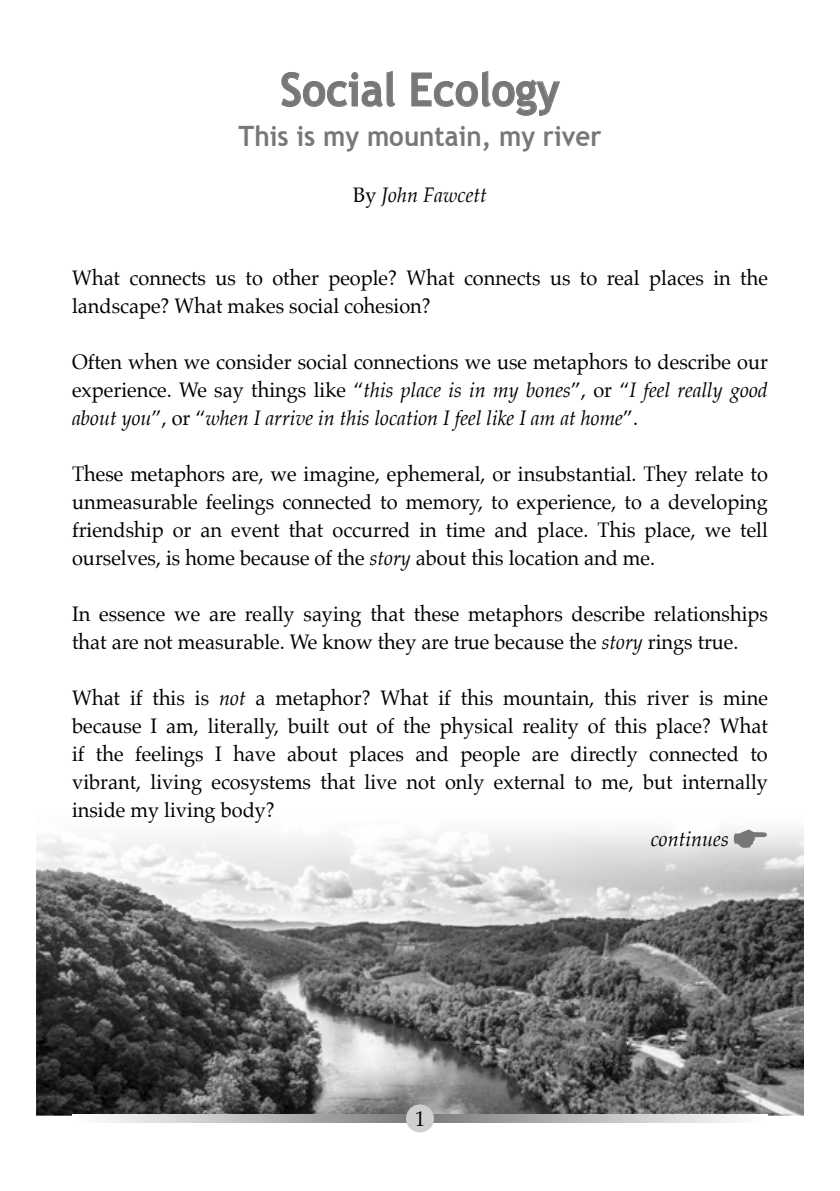
<style>
.page{position:relative;width:840px;height:1191px;background:#fff}
.page>*{position:absolute;margin:0;border:0;box-sizing:border-box;transform-origin:0 0}
.Heading{font:700 46px "Trebuchet MS";color:#777776;scale:.92 1}
.Subheading{font:700 28px "Trebuchet MS";color:#777776;scale:.92 1}
.Body_Text{font:21px/28px "Palatino";color:#000;text-align:justify;scale:.95 1}
.Body_Text-2{font:italic 21px "Palatino";color:#000;scale:.95 1}
.Body_Text-3{font:21px "Palatino";color:#000;scale:.95 1}
.s1{font-style:normal}
.s2{font-style:italic}
</style>
<div class="page">
<img style="left:36px;top:829px;width:767px;height:286px">
<svg style="left:281px;top:71px;width:114px;height:36px"></svg>
<svg style="left:411px;top:71px;width:149px;height:45px"></svg>
<svg style="left:433px;top:1115px;width:305px;height:7px;background:#bababa"></svg>
<svg style="left:103px;top:1115px;width:303px;height:7px;background:#bababa"></svg>
<div style="left:406px;top:1104px;width:27px;height:28px;background:#cfcfcf;border-radius:50%"></div>
<svg style="left:733px;top:829px;width:33px;height:18px"></svg>
<p class="Heading" style="left:280px;top:61px;width:305px">Social Ecology</p>
<p class="Subheading" style="left:238px;top:118px;width:396px">This is my mountain, my river</p>
<p class="Body_Text-2" style="left:353px;top:177px;width:142px"><span class="s1">By</span> John Fawcett</p>
<p class="Body_Text" style="left:72px;top:264px;width:733px">What connects us to other people? What connects us to real places in the landscape? What makes social cohesion?</p>
<p class="Body_Text" style="left:72px;top:348px;width:733px">Often when we consider social connections we use metaphors to describe our experience. We say things like “<span class="s2">this place is in my bones</span>”, or “<span class="s2">I feel really good about you</span>”, or “<span class="s2">when I arrive in this location I feel like I am at home</span>”.</p>
<p class="Body_Text" style="left:72px;top:460px;width:733px">These metaphors are, we imagine, ephemeral, or insubstantial. They relate to unmeasurable feelings connected to memory, to experience, to a developing friendship or an event that occurred in time and place. This place, we tell ourselves, is home because of the <span class="s2">story</span> about this location and me.</p>
<p class="Body_Text" style="left:72px;top:600px;width:733px">In essence we are really saying that these metaphors describe relationships that are not measurable. We know they are true because the <span class="s2">story</span> rings true.</p>
<p class="Body_Text" style="left:72px;top:684px;width:733px">What if this is <span class="s2">not</span> a metaphor? What if this mountain, this river is mine because I am, literally, built out of the physical reality of this place? What if the feelings I have about places and people are directly connected to vibrant, living ecosystems that live not only external to me, but internally inside my living body?</p>
<p class="Body_Text-3" style="left:415px;top:1101px;width:12px">1</p>
<p class="Body_Text-2" style="left:650px;top:820px;width:84px">continues</p>
</div>
